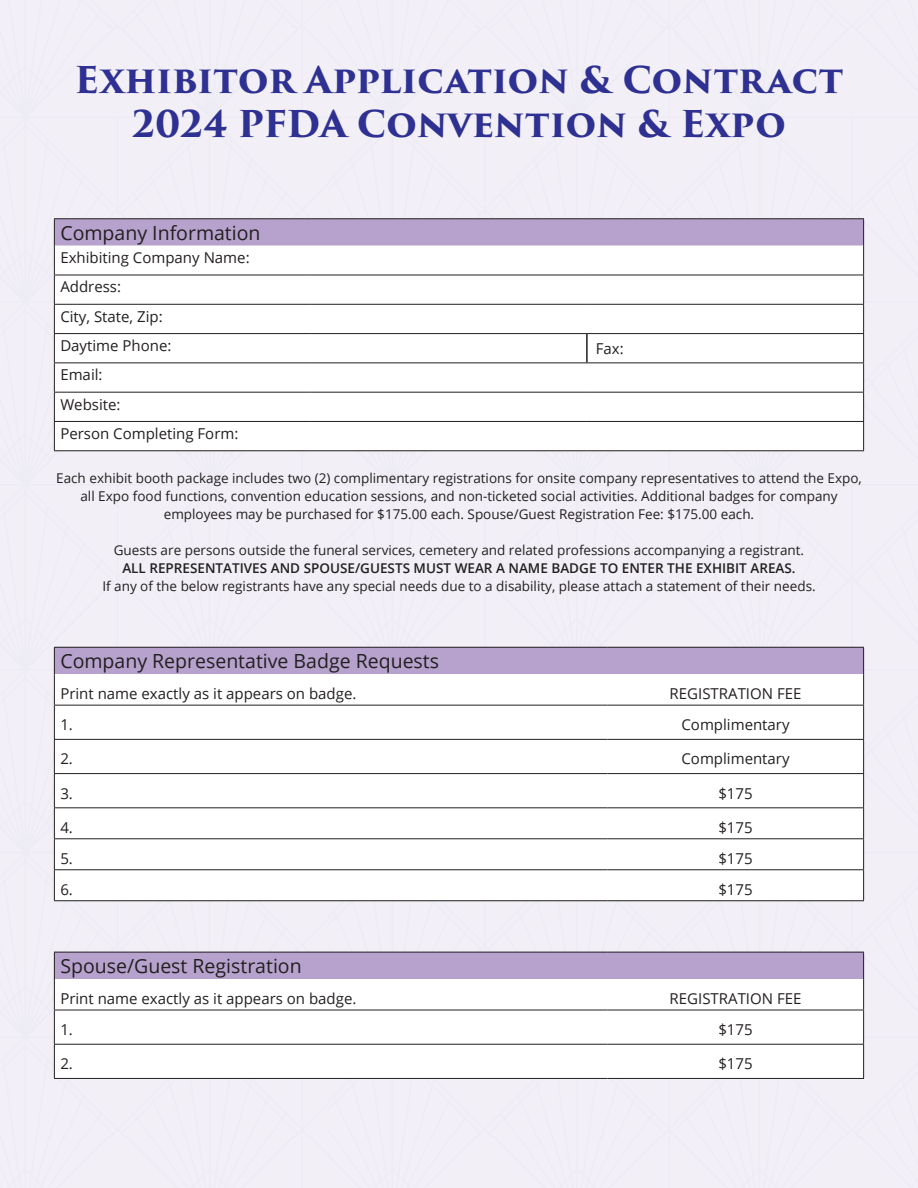
<style>
.page{position:relative;width:918px;height:1188px;background:#fff}
.page>*{position:absolute;margin:0;border:0;box-sizing:border-box;transform-origin:0 0}
.t1{font:700 36px "Trajan Pro 3";color:#2e3092}
.t2{font:19.5px "Open Sans";color:#231f20}
.t3{font:15px "Open Sans";color:#231f20}
.t4{font:13.5px/18px "Open Sans";color:#231f20;text-align:center}
.t5{font:600 13.5px "Open Sans";color:#231f20}
</style>
<div class="page">
<div style="left:0;top:1138px;width:918px;height:50px;background:#f2eff6"></div>
<div style="left:0;top:768px;width:328px;height:370px;background:#f2eff6"></div>
<div style="left:328px;top:901px;width:347px;height:237px;background:#f2eff6"></div>
<div style="left:675px;top:768px;width:243px;height:370px;background:#f2eff6"></div>
<div style="left:0;top:397px;width:328px;height:371px;background:#f2eff6"></div>
<div style="left:328px;top:451px;width:347px;height:196px;background:#f2eff6"></div>
<div style="left:675px;top:397px;width:243px;height:371px;background:#f2eff6"></div>
<div style="left:0;top:27px;width:328px;height:370px;background:#f2eff6"></div>
<div style="left:328px;top:27px;width:347px;height:191px;background:#f2eff6"></div>
<div style="left:675px;top:27px;width:243px;height:370px;background:#f2eff6"></div>
<div style="left:0;top:0;width:918px;height:27px;background:#f2eff6"></div>
<hr style="left:54px;top:218px;width:256px;height:1px;background:#231f20">
<hr style="left:310px;top:218px;width:277px;height:1px;background:#231f20">
<hr style="left:587px;top:218px;width:277px;height:1px;background:#231f20">
<svg style="left:54px;top:219px;width:810px;height:231px"></svg>
<hr style="left:54px;top:450px;width:256px;height:1px;background:#231f20">
<hr style="left:310px;top:450px;width:277px;height:1px;background:#231f20">
<hr style="left:587px;top:450px;width:277px;height:1px;background:#231f20">
<div style="left:54px;top:647px;width:810px;height:27px;background:#b7a2cd"></div>
<svg style="left:55px;top:674px;width:808px;height:226px"></svg>
<hr style="left:54px;top:674px;width:1px;height:31px;background:#231f20">
<hr style="left:863px;top:674px;width:1px;height:31px;background:#231f20">
<hr style="left:54px;top:705px;width:554px;height:1px;background:#231f20">
<hr style="left:54px;top:706px;width:1px;height:33px;background:#231f20">
<hr style="left:608px;top:705px;width:256px;height:1px;background:#231f20">
<hr style="left:863px;top:706px;width:1px;height:33px;background:#231f20">
<hr style="left:54px;top:739px;width:554px;height:1px;background:#231f20">
<hr style="left:54px;top:740px;width:1px;height:33px;background:#231f20">
<hr style="left:608px;top:739px;width:256px;height:1px;background:#231f20">
<hr style="left:863px;top:740px;width:1px;height:33px;background:#231f20">
<hr style="left:54px;top:773px;width:554px;height:1px;background:#231f20">
<hr style="left:54px;top:774px;width:1px;height:33px;background:#231f20">
<hr style="left:608px;top:773px;width:256px;height:1px;background:#231f20">
<hr style="left:863px;top:774px;width:1px;height:33px;background:#231f20">
<hr style="left:54px;top:647px;width:554px;height:1px;background:#231f20">
<svg style="left:54px;top:648px;width:1px;height:26px"></svg>
<hr style="left:608px;top:647px;width:256px;height:1px;background:#231f20">
<svg style="left:863px;top:648px;width:1px;height:26px"></svg>
<hr style="left:54px;top:807px;width:554px;height:1px;background:#231f20">
<hr style="left:54px;top:808px;width:1px;height:30px;background:#231f20">
<hr style="left:608px;top:807px;width:256px;height:1px;background:#231f20">
<hr style="left:863px;top:808px;width:1px;height:30px;background:#231f20">
<hr style="left:54px;top:838px;width:554px;height:1px;background:#231f20">
<hr style="left:54px;top:839px;width:1px;height:30px;background:#231f20">
<hr style="left:608px;top:838px;width:256px;height:1px;background:#231f20">
<hr style="left:863px;top:839px;width:1px;height:30px;background:#231f20">
<hr style="left:54px;top:869px;width:554px;height:1px;background:#231f20">
<hr style="left:54px;top:870px;width:1px;height:30px;background:#231f20">
<hr style="left:608px;top:869px;width:256px;height:1px;background:#231f20">
<hr style="left:863px;top:870px;width:1px;height:30px;background:#231f20">
<hr style="left:54px;top:900px;width:554px;height:1px;background:#231f20">
<hr style="left:608px;top:900px;width:256px;height:1px;background:#231f20">
<div style="left:54px;top:952px;width:810px;height:27px;background:#b7a2cd"></div>
<svg style="left:55px;top:979px;width:808px;height:99px"></svg>
<hr style="left:54px;top:979px;width:1px;height:31px;background:#231f20">
<hr style="left:863px;top:979px;width:1px;height:31px;background:#231f20">
<hr style="left:54px;top:1010px;width:554px;height:1px;background:#231f20">
<hr style="left:54px;top:1010px;width:1px;height:34px;background:#231f20">
<hr style="left:608px;top:1010px;width:256px;height:1px;background:#231f20">
<hr style="left:863px;top:1010px;width:1px;height:34px;background:#231f20">
<hr style="left:54px;top:1044px;width:554px;height:1px;background:#231f20">
<hr style="left:54px;top:1045px;width:1px;height:33px;background:#231f20">
<hr style="left:608px;top:1044px;width:256px;height:1px;background:#231f20">
<hr style="left:863px;top:1045px;width:1px;height:33px;background:#231f20">
<hr style="left:54px;top:1078px;width:554px;height:1px;background:#231f20">
<hr style="left:608px;top:1078px;width:256px;height:1px;background:#231f20">
<hr style="left:54px;top:952px;width:554px;height:1px;background:#231f20">
<svg style="left:54px;top:952px;width:1px;height:27px"></svg>
<hr style="left:608px;top:952px;width:256px;height:1px;background:#231f20">
<svg style="left:863px;top:952px;width:1px;height:27px"></svg>
<p class="t1" style="left:75px;top:54px;width:770px">Exhibitor Application &amp; Contract</p>
<p class="t1" style="left:132px;top:97px;width:656px">2024 PFDA Convention &amp; Expo</p>
<p class="t2" style="left:60px;top:219px;width:202px">Company Information</p>
<p class="t3" style="left:60px;top:247px;width:191px">Exhibiting Company Name:</p>
<p class="t3" style="left:60px;top:277px;width:62px">Address:</p>
<p class="t3" style="left:60px;top:306px;width:104px">City, State, Zip:</p>
<p class="t3" style="left:60px;top:335px;width:113px">Daytime Phone:</p>
<p class="t3" style="left:596px;top:338px;width:29px">Fax:</p>
<p class="t3" style="left:60px;top:365px;width:44px">Email:</p>
<p class="t3" style="left:60px;top:394px;width:62px">Website:</p>
<p class="t3" style="left:60px;top:423px;width:180px">Person Completing Form:</p>
<p class="t4" style="left:56px;top:468px;width:807px">Each exhibit booth package includes two (2) complimentary registrations for onsite company representatives to attend the Expo, all Expo food functions, convention education sessions, and non-ticketed social activities. Additional badges for company employees may be purchased for $175.00 each. Spouse/Guest Registration Fee: $175.00 each.</p>
<p class="t4" style="left:114px;top:540px;width:692px">Guests are persons outside the funeral services, cemetery and related professions accompanying a registrant.</p>
<p class="t5" style="left:122px;top:558px;width:675px">ALL REPRESENTATIVES AND SPOUSE/GUESTS MUST WEAR A NAME BADGE TO ENTER THE EXHIBIT AREAS.</p>
<p class="t4" style="left:102px;top:576px;width:715px">If any of the below registrants have any special needs due to a disability, please attach a statement of their needs.</p>
<p class="t2" style="left:60px;top:648px;width:380px">Company Representative Badge Requests</p>
<p class="t3" style="left:60px;top:683px;width:298px">Print name exactly as it appears on badge.</p>
<p class="t3" style="left:670px;top:683px;width:133px">REGISTRATION FEE</p>
<p class="t3" style="left:60px;top:714px;width:14px">1.</p>
<p class="t3" style="left:681px;top:714px;width:110px">Complimentary</p>
<p class="t3" style="left:60px;top:749px;width:14px">2.</p>
<p class="t3" style="left:681px;top:749px;width:110px">Complimentary</p>
<p class="t3" style="left:60px;top:783px;width:14px">3.</p>
<p class="t3" style="left:718px;top:783px;width:36px">$175</p>
<p class="t3" style="left:60px;top:817px;width:14px">4.</p>
<p class="t3" style="left:718px;top:817px;width:36px">$175</p>
<p class="t3" style="left:60px;top:848px;width:14px">5.</p>
<p class="t3" style="left:718px;top:848px;width:36px">$175</p>
<p class="t3" style="left:60px;top:879px;width:14px">6.</p>
<p class="t3" style="left:718px;top:879px;width:36px">$175</p>
<p class="t2" style="left:60px;top:953px;width:243px">Spouse/Guest Registration</p>
<p class="t3" style="left:60px;top:988px;width:298px">Print name exactly as it appears on badge.</p>
<p class="t3" style="left:670px;top:988px;width:133px">REGISTRATION FEE</p>
<p class="t3" style="left:60px;top:1019px;width:14px">1.</p>
<p class="t3" style="left:718px;top:1019px;width:36px">$175</p>
<p class="t3" style="left:60px;top:1053px;width:14px">2.</p>
<p class="t3" style="left:718px;top:1053px;width:36px">$175</p>
</div>
